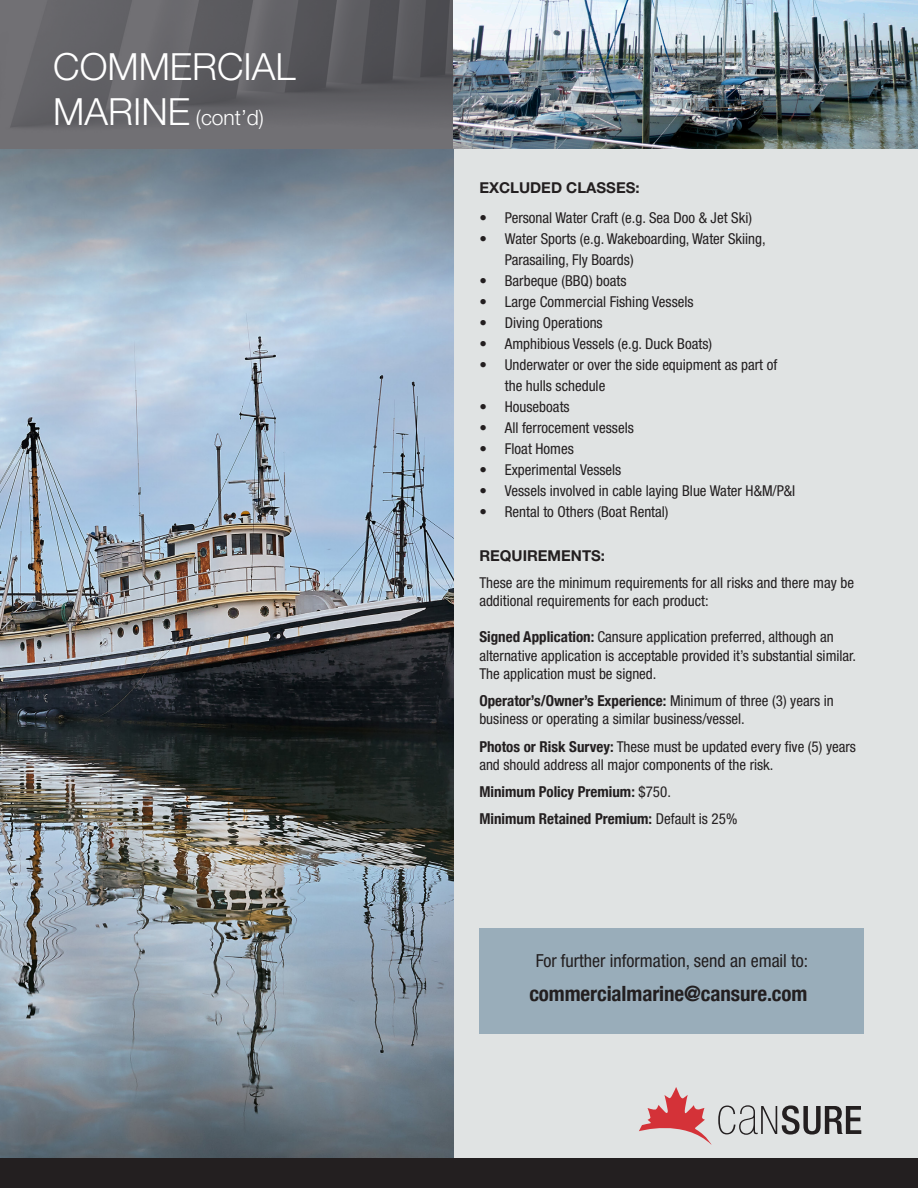
<style>
.page{position:relative;width:918px;height:1188px;background:#fff}
.page>*{position:absolute;margin:0;border:0;box-sizing:border-box;transform-origin:0 0}
.t1{font:300 37.5px "Helvetica Neue LT Std";color:#fff}
.t2{font:700 condensed 21px "Helvetica Neue";letter-spacing:-.005em;color:#231f20}
.t3{font:300 21px "Helvetica Neue LT Std";color:#fff}
.t4{font:condensed 18px "Helvetica Neue LT Std";color:#231f20}
.t5{font:condensed 15px/18.1px "Helvetica Neue LT Std";color:#231f20}
.t6{font:700 condensed 15px "Helvetica Neue";color:#231f20}
.t7{font:700 15px "Helvetica Neue LT Std";color:#231f20}
.s1{font-size:37.5px}
.s2{font-family:"Helvetica Neue";font-weight:700}
.s3{font-family:"Helvetica Neue LT Std";font-weight:400}
</style>
<div class="page">
<div style="left:453px;top:148px;width:465px;height:1014px;background:#e0e3e3"></div>
<img style="left:0;top:149px;width:453px;height:1009px">
<img style="left:453px;top:0;width:465px;height:149px">
<svg style="left:0;top:0;width:453px;height:149px;background:#636266"></svg>
<svg style="left:639px;top:1087px;width:73px;height:58px"></svg>
<svg style="left:718px;top:1105px;width:143px;height:30px"></svg>
<div style="left:0;top:1158px;width:918px;height:30px;background:#231f20"></div>
<div style="left:479px;top:928px;width:385px;height:106px;background:#99adba"></div>
<p class="t1" style="left:53px;top:44px;width:244px">COMMERCIAL</p>
<p class="t3" style="left:53px;top:105px;width:212px"><span class="s1">MARINE</span> (cont’d)</p>
<p class="t7" style="left:479px;top:179px;width:162px">EXCLUDED CLASSES:</p>
<p class="t5" style="left:479px;top:209px;width:274px">• Personal Water Craft (e.g. Sea Doo &amp; Jet Ski)</p>
<p class="t5" style="left:505px;top:228px;width:262px;line-height:21px;text-indent:-26px">• Water Sports (e.g. Wakeboarding, Water Skiing,<br>Parasailing, Fly Boards)</p>
<p class="t5" style="left:479px;top:272px;width:149px">• Barbeque (BBQ) boats</p>
<p class="t5" style="left:479px;top:293px;width:216px">• Large Commercial Fishing Vessels</p>
<p class="t5" style="left:479px;top:314px;width:125px">• Diving Operations</p>
<p class="t5" style="left:479px;top:335px;width:234px">• Amphibious Vessels (e.g. Duck Boats)</p>
<p class="t5" style="left:505px;top:354px;width:274px;line-height:21px;text-indent:-26px">• Underwater or over the side equipment as part of the hulls schedule</p>
<p class="t5" style="left:479px;top:398px;width:92px">• Houseboats</p>
<p class="t5" style="left:479px;top:419px;width:156px">• All ferrocement vessels</p>
<p class="t5" style="left:479px;top:440px;width:96px">• Float Homes</p>
<p class="t5" style="left:479px;top:461px;width:144px">• Experimental Vessels</p>
<p class="t5" style="left:479px;top:482px;width:318px">• Vessels involved in cable laying Blue Water H&amp;M/P&amp;I</p>
<p class="t5" style="left:479px;top:503px;width:191px">• Rental to Others (Boat Rental)</p>
<p class="t7" style="left:479px;top:546px;width:127px">REQUIREMENTS:</p>
<p class="t5" style="left:479px;top:573px;width:376px">These are the minimum requirements for all risks and there may be additional requirements for each product:</p>
<p class="t5" style="left:479px;top:628px;width:378px"><span class="s2">Signed Application:</span> Cansure application preferred, although an alternative application is acceptable provided it’s substantial similar.<br>The application must be signed.</p>
<p class="t5" style="left:479px;top:692px;width:356px"><span class="s2">Operator’s/Owner’s Experience:</span> Minimum of three (3) years in business or operating a similar business/vessel.</p>
<p class="t5" style="left:479px;top:737px;width:378px"><span class="s2">Photos or Risk Survey:</span> These must be updated every five (5) years and should address all major components of the risk.</p>
<p class="t6" style="left:479px;top:783px;width:193px">Minimum Policy Premium: <span class="s3">$750.</span></p>
<p class="t6" style="left:479px;top:810px;width:260px">Minimum Retained Premium: <span class="s3">Default is 25%</span></p>
<p class="t4" style="left:536px;top:950px;width:274px">For further information, send an email to:</p>
<p class="t2" style="left:529px;top:981px;width:280px">commercialmarine@cansure.com</p>
</div>
